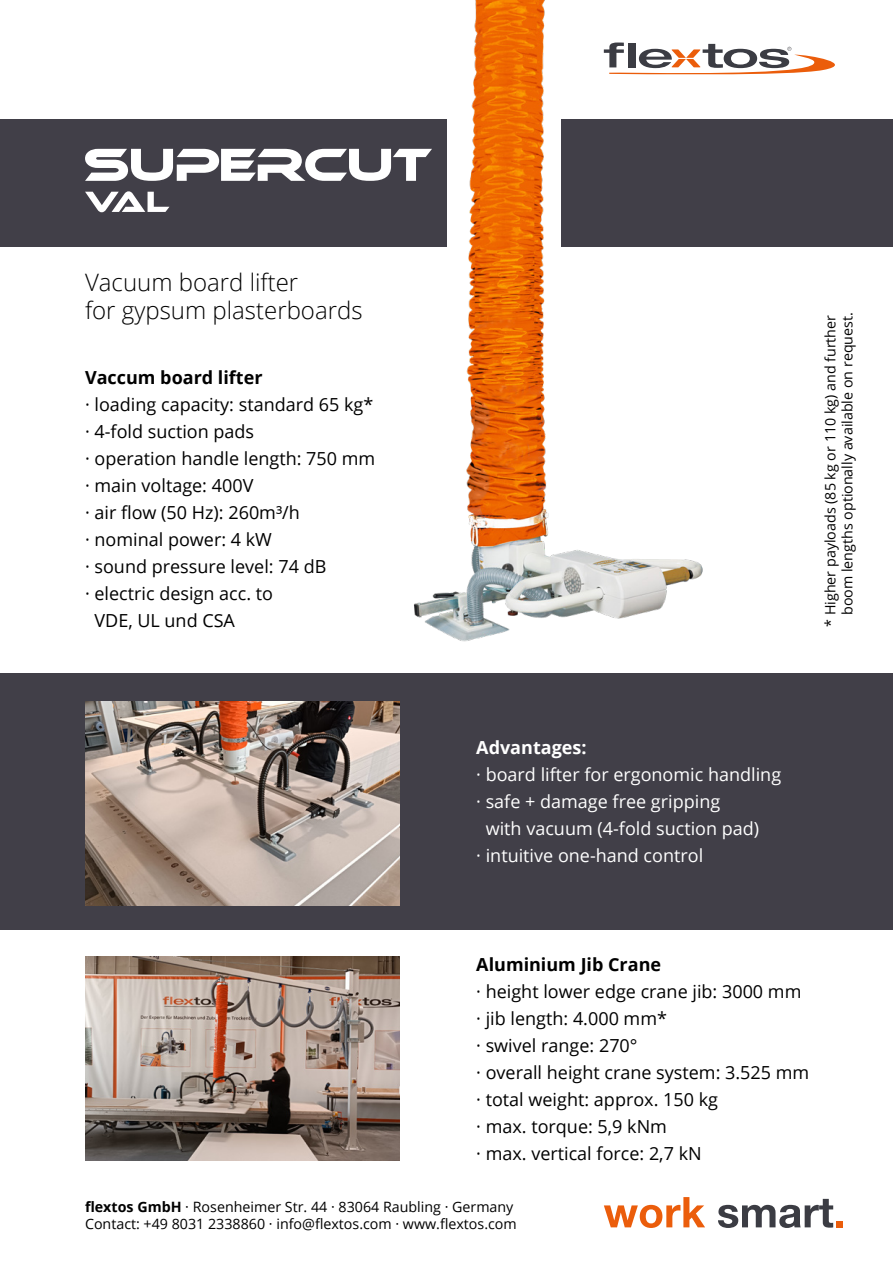
<style>
.page{position:relative;width:893px;height:1263px;background:#fff}
.page>*{position:absolute;margin:0;border:0;box-sizing:border-box;transform-origin:0 0}
.t1{font:300 24px/28.8px "Open Sans";color:#000}
.t2{font:18px/27px "Open Sans";color:#000}
.t3{font:18px "Open Sans";color:#fff}
.t4{font:700 18px "Open Sans";color:#000}
.t5{font:700 18px "Open Sans";color:#fff}
.t6{font:14.25px/17.1px "Open Sans";color:#000;text-align:right}
.s1{font-weight:700}
</style>
<div class="page">
<div style="left:0;top:119px;width:893px;height:128px;background:#413f48"></div>
<div style="left:0;top:673px;width:893px;height:256px;background:#413f48"></div>
<svg style="left:85px;top:149px;width:229px;height:32px"></svg>
<svg style="left:85px;top:191px;width:84px;height:21px"></svg>
<img style="left:314px;top:0;width:389px;height:642px">
<svg style="left:604px;top:43px;width:231px;height:33px"></svg>
<div style="left:836px;top:1221px;width:7px;height:6px;background:#eb5d0b"></div>
<svg style="left:718px;top:1199px;width:115px;height:29px"></svg>
<svg style="left:604px;top:1197px;width:101px;height:31px"></svg>
<img style="left:85px;top:702px;width:315px;height:204px">
<img style="left:85px;top:957px;width:315px;height:204px">
<h1 class="t1" style="left:85px;top:267px;width:279px">Vacuum board lifter<br>for gypsum plasterboards</h1>
<p class="t4" style="left:85px;top:364px;width:179px">Vaccum board lifter</p>
<p class="t2" style="left:85px;top:390px;width:290px">· loading capacity: standard 65 kg*</p>
<p class="t2" style="left:85px;top:417px;width:171px">· 4-fold suction pads</p>
<p class="t2" style="left:85px;top:444px;width:292px">· operation handle length: 750 mm</p>
<p class="t2" style="left:85px;top:471px;width:170px">· main voltage: 400V</p>
<p class="t2" style="left:85px;top:498px;width:216px">· air flow (50 Hz): 260m³/h</p>
<p class="t2" style="left:85px;top:525px;width:188px">· nominal power: 4 kW</p>
<p class="t2" style="left:85px;top:552px;width:243px">· sound pressure level: 74 dB</p>
<p class="t2" style="left:85px;top:579px;width:189px">· electric design acc. to</p>
<p class="t2" style="left:95px;top:606px;width:142px">VDE, UL und CSA</p>
<p class="t6" style="left:821px;top:627px;width:316px;rotate:-90deg">* Higher payloads (85 kg or 110 kg) and further boom lengths optionally available on request.</p>
<p class="t5" style="left:476px;top:734px;width:112px">Advantages:</p>
<p class="t3" style="left:476px;top:762px;width:306px">· board lifter for ergonomic handling</p>
<p class="t3" style="left:476px;top:789px;width:245px">· safe + damage free gripping</p>
<p class="t3" style="left:486px;top:816px;width:275px">with vacuum (4-fold suction pad)</p>
<p class="t3" style="left:476px;top:843px;width:228px">· intuitive one-hand control</p>
<p class="t4" style="left:476px;top:951px;width:186px">Aluminium Jib Crane</p>
<p class="t2" style="left:476px;top:977px;width:335px">· height lower edge crane jib: 3000 mm · jib length: 4.000 mm*<br>· swivel range: 270°<br>· overall height crane system: 3.525 mm · total weight: approx. 150 kg<br>· max. torque: 5,9 kNm<br>· max. vertical force: 2,7 kN</p>
<p class="t6" style="left:85px;top:1197px;width:433px;text-align:left"><span class="s1">flextos GmbH</span> · Rosenheimer Str. 44 · 83064 Raubling · Germany<br>Contact: +49 8031 2338860 · info@flextos.com · www.flextos.com</p>
</div>
